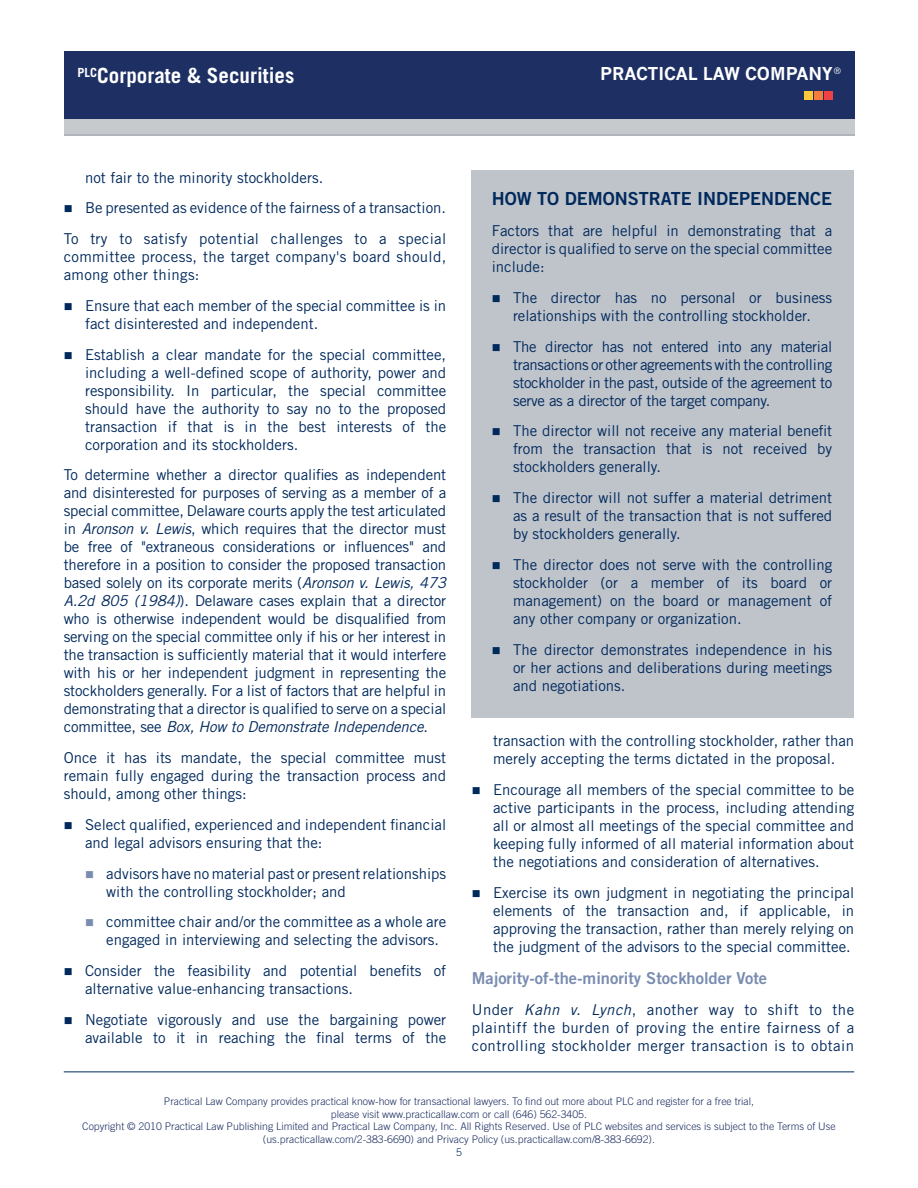
<style>
.page{position:relative;width:918px;height:1188px;background:#fff}
.page>*{position:absolute;margin:0;border:0;box-sizing:border-box;transform-origin:0 0}
.t1{font:700 21px "Trade Gothic";color:#fff}
.para{font:18px "Trade Gothic Bold Two";color:#00295c}
.t2{font:700 17.4px "News Gothic";color:#fff}
.heading3{font:16.5px "Trade Gothic Bold Two";color:#798cb0}
.bulleted1{font:15px/18px "Trade Gothic";color:#00295c;text-align:justify}
.bulleted2{font:15px/18px "Trade Gothic";color:#00295c}
.t3{font:300 10.5px/12.6px "Trade Gothic";color:#1d2f63;text-align:center}
.t4{font:300 10.5px "Trade Gothic";color:#00295c}
.s1{font-style:italic}
</style>
<div class="page">
<hr style="left:64px;top:1071px;width:790px;height:1px;background:#00295c">
<div style="left:64px;top:51px;width:791px;height:68px;background:#1d2f63"></div>
<div style="left:64px;top:119px;width:791px;height:17px;background:#c6cacd"></div>
<hr style="left:64px;top:135px;width:791px;height:1px;background:#b0b4bb">
<div style="left:824px;top:92px;width:9px;height:8px;background:#ee4146"></div>
<div style="left:814px;top:92px;width:9px;height:8px;background:#f47d3b"></div>
<div style="left:804px;top:92px;width:8px;height:8px;background:#ffc838"></div>
<div style="left:472px;top:170px;width:382px;height:547px;background:#bfc3ca"></div>
<h1 class="t1" style="left:78px;top:62px;width:218px"><sup>PLC</sup>Corporate &amp; Securities</h1>
<p class="t2" style="left:600px;top:62px;width:242px">PRACTICAL LAW COMPANY<sup>®</sup></p>
<p class="bulleted1" style="left:85px;top:168px;width:240px">not fair to the minority stockholders.</p>
<p class="bulleted1" style="left:85px;top:199px;width:363px">Be presented as evidence of the fairness of a transaction.</p>
<p class="bulleted1" style="left:64px;top:230px;width:384px">To try to satisfy potential challenges to a special committee process, the target company's board should, among other things:</p>
<p class="bulleted1" style="left:85px;top:296px;width:363px">Ensure that each member of the special committee is in fact disinterested and independent.</p>
<p class="bulleted1" style="left:85px;top:345px;width:363px">Establish a clear mandate for the special committee, including a well-defined scope of authority, power and responsibility. In particular, the special committee should have the authority to say no to the proposed transaction if that is in the best interests of the corporation and its stockholders.</p>
<p class="bulleted1" style="left:64px;top:466px;width:384px">To determine whether a director qualifies as independent and disinterested for purposes of serving as a member of a special committee, Delaware courts apply the test articulated in <span class="s1">Aronson v. Lewis</span>, which requires that the director must be free of "extraneous considerations or influences" and therefore in a position to consider the proposed transaction based solely on its corporate merits (<span class="s1">Aronson v. Lewis, 473<br>A.2d 805 (1984)</span>). Delaware cases explain that a director who is otherwise independent would be disqualified from serving on the special committee only if his or her interest in the transaction is sufficiently material that it would interfere with his or her independent judgment in representing the stockholders generally. For a list of factors that are helpful in demonstrating that a director is qualified to serve on a special committee, see <span class="s1">Box, How to Demonstrate Independence</span>.</p>
<p class="bulleted1" style="left:64px;top:749px;width:384px">Once it has its mandate, the special committee must remain fully engaged during the transaction process and should, among other things:</p>
<p class="bulleted1" style="left:85px;top:815px;width:363px">Select qualified, experienced and independent financial and legal advisors ensuring that the:</p>
<p class="bulleted2" style="left:106px;top:864px;width:341px">advisors have no material past or present relationships with the controlling stockholder; and</p>
<p class="bulleted2" style="left:106px;top:913px;width:341px">committee chair and/or the committee as a whole are engaged in interviewing and selecting the advisors.</p>
<p class="bulleted1" style="left:85px;top:962px;width:363px">Consider the feasibility and potential benefits of alternative value-enhancing transactions.</p>
<p class="bulleted1" style="left:85px;top:1010px;width:363px">Negotiate vigorously and use the bargaining power available to it in reaching the final terms of the</p>
<p class="para" style="left:492px;top:188px;width:342px">HOW TO DEMONSTRATE INDEPENDENCE</p>
<p class="bulleted1" style="left:492px;top:222px;width:342px">Factors that are helpful in demonstrating that a director is qualified to serve on the special committee include:</p>
<p class="bulleted1" style="left:513px;top:288px;width:321px">The director has no personal or business relationships with the controlling stockholder.</p>
<p class="bulleted1" style="left:513px;top:337px;width:321px">The director has not entered into any material transactions or other agreements with the controlling stockholder in the past, outside of the agreement to serve as a director of the target company.</p>
<p class="bulleted1" style="left:513px;top:422px;width:321px">The director will not receive any material benefit from the transaction that is not received by stockholders generally.</p>
<p class="bulleted1" style="left:513px;top:489px;width:321px">The director will not suffer a material detriment as a result of the transaction that is not suffered by stockholders generally.</p>
<p class="bulleted1" style="left:513px;top:555px;width:321px">The director does not serve with the controlling stockholder (or a member of its board or management) on the board or management of any other company or organization.</p>
<p class="bulleted1" style="left:513px;top:640px;width:321px">The director demonstrates independence in his or her actions and deliberations during meetings and negotiations.</p>
<p class="bulleted1" style="left:493px;top:732px;width:363px">transaction with the controlling stockholder, rather than merely accepting the terms dictated in the proposal.</p>
<p class="bulleted1" style="left:493px;top:780px;width:363px">Encourage all members of the special committee to be active participants in the process, including attending all or almost all meetings of the special committee and keeping fully informed of all material information about the negotiations and consideration of alternatives.</p>
<p class="bulleted1" style="left:493px;top:883px;width:363px">Exercise its own judgment in negotiating the principal elements of the transaction and, if applicable, in approving the transaction, rather than merely relying on the judgment of the advisors to the special committee.</p>
<p class="heading3" style="left:472px;top:968px;width:297px">Majority-of-the-minority Stockholder Vote</p>
<p class="bulleted1" style="left:472px;top:1000px;width:384px">Under <span class="s1">Kahn v. Lynch</span>, another way to shift to the plaintiff the burden of proving the entire fairness of a controlling stockholder merger transaction is to obtain</p>
<p class="t3" style="left:82px;top:1095px;width:755px">Practical Law Company provides practical know-how for transactional lawyers. To find out more about PLC and register for a free trial,<br>please visit www.practicallaw.com or call (646) 562-3405.<br>Copyright © 2010 Practical Law Publishing Limited and Practical Law Company, Inc. All Rights Reserved. Use of PLC websites and services is subject to the Terms of Use (us.practicallaw.com/2-383-6690) and Privacy Policy (us.practicallaw.com/8-383-6692).</p>
<p class="t4" style="left:456px;top:1146px;width:7px">5</p>
</div>
